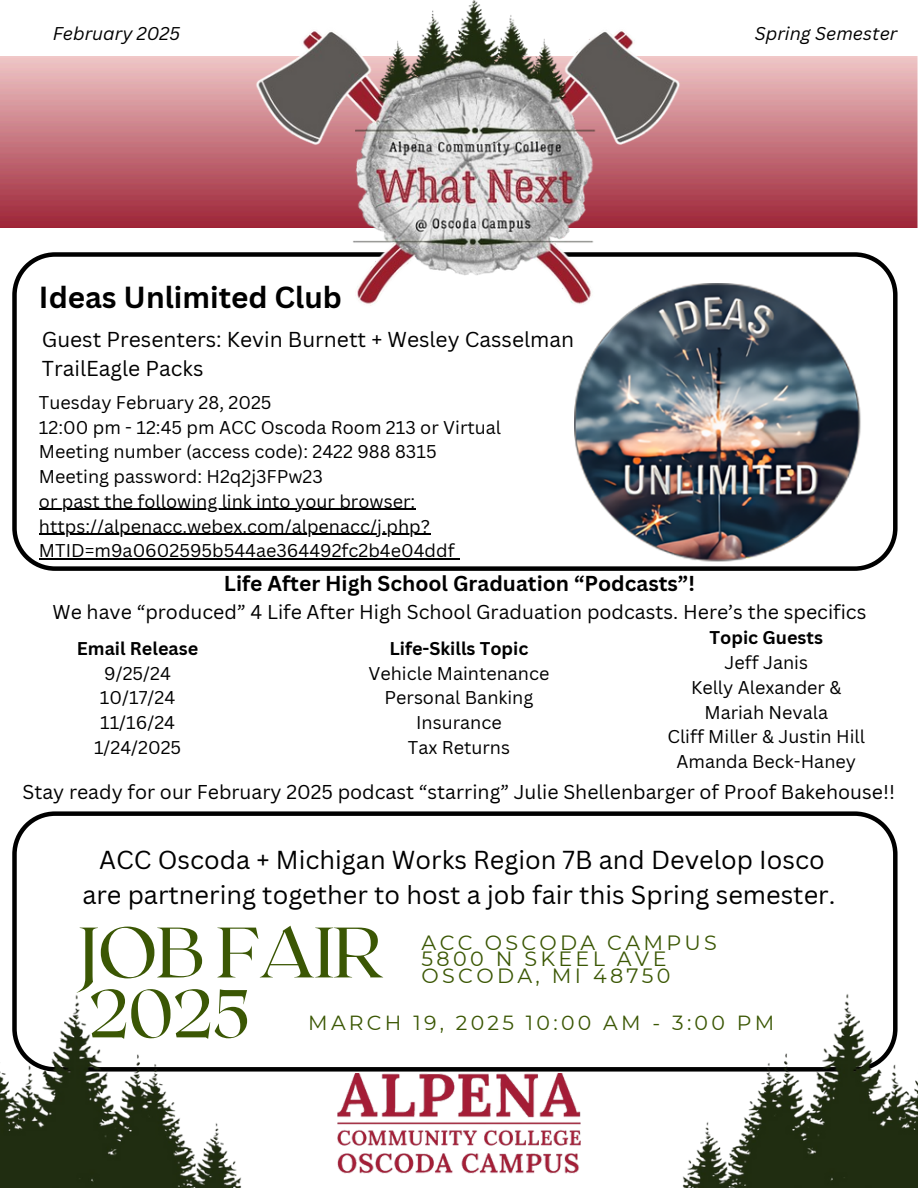
<style>
.page{position:relative;width:918px;height:1188px;background:#fff}
.page>*{position:absolute;margin:0;border:0;box-sizing:border-box;transform-origin:0 0}
.t1{font:71.25px "Roxborough CF";letter-spacing:-.02em;color:#3b5704}
.t2{font:67.5px "Roxborough CF";color:#3b5704}
.t3{font:700 29.7px "Canva Sans";color:#000}
.t4{font:25.35px/34.8px "Canva Sans";color:#000;text-align:center}
.t5{font:21px/29.2px "Canva Sans";color:#000}
.t6{font:700 21px "Canva Sans";color:#000}
.t7{font:20.7px/16.8px "Montserrat";letter-spacing:.16em;color:#3b5704}
.t8{font:20.4px "Montserrat";letter-spacing:.16em;color:#3b5704}
.t9{font:19.5px "Canva Sans";color:#000}
.t10{font:18px/24.8px "Canva Sans";color:#000}
.t11{font:700 18px "Canva Sans";color:#000}
.t12{font:italic 18px "Canva Sans";color:#000}
</style>
<div class="page">
<img style="left:0;top:56px;width:918px;height:171px">
<svg style="left:12px;top:252px;width:886px;height:319px"></svg>
<img style="left:253px;top:0;width:429px;height:331px">
<svg style="left:12px;top:811px;width:886px;height:260px"></svg>
<img style="left:654px;top:981px;width:264px;height:207px">
<img style="left:0;top:982px;width:263px;height:206px">
<img style="left:337px;top:1074px;width:243px;height:100px">
<img style="left:575px;top:284px;width:290px;height:286px">
<hr style="left:39px;top:558px;width:416px;height:2px;background:#000">
<hr style="left:39px;top:509px;width:376px;height:1px;background:#000">
<hr style="left:39px;top:534px;width:391px;height:1px;background:#000">
<p class="t12" style="left:53px;top:21px;width:129px">February 2025</p>
<p class="t12" style="left:755px;top:21px;width:144px">Spring Semester</p>
<p class="t3" style="left:39px;top:276px;width:305px">Ideas Unlimited Club</p>
<p class="t5" style="left:42px;top:324px;width:534px">Guest Presenters: Kevin Burnett + Wesley Casselman<br>TrailEagle Packs</p>
<p class="t10" style="left:39px;top:389px;width:234px">Tuesday February 28, 2025</p>
<p class="t10" style="left:39px;top:414px;width:464px">12:00 pm - 12:45 pm ACC Oscoda Room 213 or Virtual</p>
<p class="t10" style="left:39px;top:439px;width:399px">Meeting number (access code): 2422 988 8315</p>
<p class="t10" style="left:39px;top:464px;width:285px">Meeting password: H2q2j3FPw23</p>
<p class="t10" style="left:39px;top:488px;width:378px">or past the following link into your browser:</p>
<p class="t10" style="left:39px;top:513px;width:417px">https://alpenacc.webex.com/alpenacc/j.php?<br>MTID=m9a0602595b544ae364492fc2b4e04ddf</p>
<p class="t6" style="left:224px;top:568px;width:472px">Life After High School Graduation “Podcasts”!</p>
<p class="t9" style="left:53px;top:598px;width:815px">We have “produced” 4 Life After High School Graduation podcasts. Here’s the specifics</p>
<h3 class="t11" style="left:77px;top:636px;width:123px">Email Release</h3>
<h6 class="t10" style="left:104px;top:660px;width:68px">9/25/24</h6>
<p class="t10" style="left:100px;top:685px;width:77px">10/17/24</p>
<p class="t10" style="left:100px;top:710px;width:76px">11/16/24</p>
<p class="t10" style="left:94px;top:735px;width:89px">1/24/2025</p>
<p class="t11" style="left:710px;top:625px;width:115px">Topic Guests</p>
<p class="t10" style="left:725px;top:650px;width:85px">Jeff Janis</p>
<p class="t10" style="left:691px;top:675px;width:152px">Kelly Alexander &amp;</p>
<p class="t10" style="left:704px;top:699px;width:125px">Mariah Nevala</p>
<p class="t10" style="left:667px;top:724px;width:199px">Cliff Miller &amp; Justin Hill</p>
<p class="t10" style="left:676px;top:749px;width:181px">Amanda Beck-Haney</p>
<p class="t9" style="left:22px;top:778px;width:874px">Stay ready for our February 2025 podcast “starring” Julie Shellenbarger of Proof Bakehouse!!</p>
<p class="t11" style="left:389px;top:636px;width:141px">Life-Skills Topic</p>
<p class="t10" style="left:368px;top:660px;width:182px">Vehicle Maintenance</p>
<p class="t10" style="left:384px;top:685px;width:150px">Personal Banking</p>
<h6 class="t10" style="left:416px;top:710px;width:87px">Insurance</h6>
<p class="t10" style="left:408px;top:735px;width:104px">Tax Returns</p>
<p class="t4" style="left:82px;top:842px;width:755px">ACC Oscoda + Michigan Works Region 7B and Develop Iosco are partnering together to host a job fair this Spring semester.</p>
<h6 class="t1" style="left:77px;top:906px;width:307px">JOB FAIR</h6>
<h5 class="t7" style="left:422px;top:934px;width:297px">ACC OSCODA CAMPUS<br>5800 N SKEEL AVE<br>OSCODA, MI 48750</h5>
<h4 class="t2" style="left:88px;top:970px;width:163px">2025</h4>
<h1 class="t8" style="left:308px;top:1010px;width:468px">MARCH 19, 2025 10:00 AM - 3:00 PM</h1>
</div>
